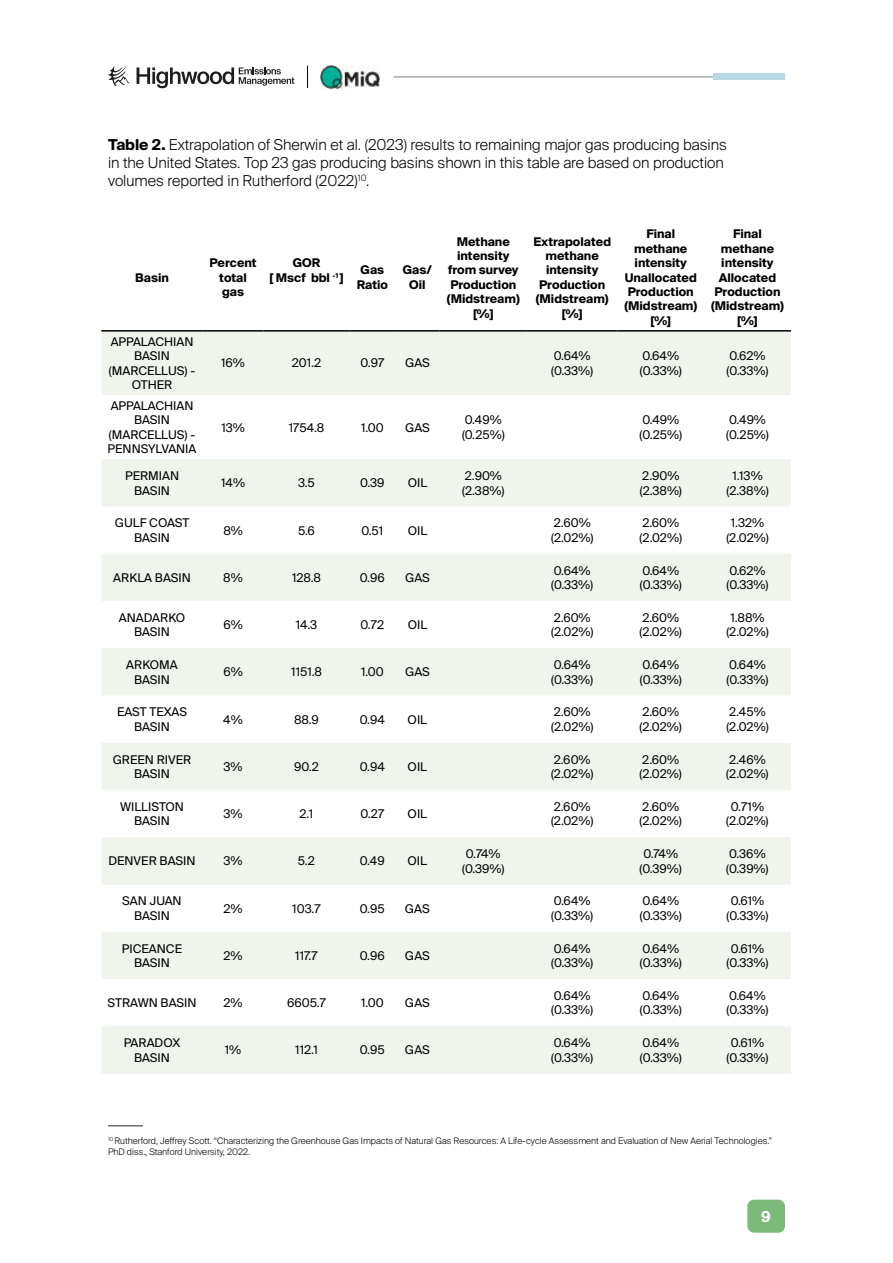
<style>
.page{position:relative;width:893px;height:1263px;background:#fff}
.page>*{position:absolute;margin:0;border:0;box-sizing:border-box;transform-origin:0 0}
.t1{font:300 15px/18px "Suisse Intl";color:#000}
.t2{font:700 15px "Suisse Intl";color:#fff}
.t3{font:12px/14.4px "Suisse Intl";color:#000}
.t4{font:700 12px/14.4px "Suisse Intl";color:#000;text-align:center}
.t5{font:300 9px/10.8px "Suisse Intl";color:#000}
.s1{font-weight:700}
</style>
<div class="page">
<div style="left:747px;top:1199px;width:38px;height:34px;background:#7cba79;border-radius:7px"></div>
<svg style="left:108px;top:66px;width:22px;height:20px"></svg>
<svg style="left:137px;top:67px;width:157px;height:21px"></svg>
<hr style="left:393px;top:77px;width:392px;height:1px;background:#808285">
<div style="left:714px;top:74px;width:71px;height:6px;background:#b9d9e7"></div>
<img style="left:321px;top:66px;width:59px;height:22px">
<svg style="left:307px;top:66px;width:1px;height:22px"></svg>
<svg style="left:101px;top:332px;width:690px;height:741px;fill:#eff5ec"></svg>
<hr style="left:203px;top:330px;width:60px;height:2px;background:#000">
<hr style="left:101px;top:330px;width:102px;height:2px;background:#000">
<hr style="left:263px;top:330px;width:87px;height:2px;background:#000">
<hr style="left:350px;top:330px;width:45px;height:2px;background:#000">
<hr style="left:395px;top:330px;width:45px;height:2px;background:#000">
<hr style="left:440px;top:330px;width:87px;height:2px;background:#000">
<hr style="left:527px;top:330px;width:91px;height:2px;background:#000">
<hr style="left:618px;top:330px;width:86px;height:2px;background:#000">
<hr style="left:704px;top:330px;width:87px;height:2px;background:#000">
<hr style="left:108px;top:1125px;width:35px;height:1px;background:#6d6e71">
<p class="t1" style="left:108px;top:136px;width:620px"><span class="s1">Table 2.</span> Extrapolation of Sherwin et al. (2023) results to remaining major gas producing basins in the United States. Top 23 gas producing basins shown in this table are based on production volumes reported in Rutherford (2022)<sup>10</sup>.</p>
<p class="t4" style="left:135px;top:270px;width:35px">Basin</p>
<p class="t3" style="left:109px;top:334px;width:88px;text-align:center">APPALACHIAN<br>BASIN (MARCELLUS) -<br>OTHER</p>
<p class="t3" style="left:108px;top:399px;width:90px;text-align:center">APPALACHIAN<br>BASIN (MARCELLUS) -<br>PENNSYLVANIA</p>
<p class="t4" style="left:209px;top:256px;width:49px">Percent total gas</p>
<p class="t4" style="left:269px;top:255px;width:76px;line-height:15px">GOR<br>[ Mscf bbl <sup>-1</sup> ]</p>
<p class="t4" style="left:357px;top:263px;width:33px">Gas<br>Ratio</p>
<p class="t4" style="left:403px;top:263px;width:31px">Gas/<br>Oil</p>
<p class="t4" style="left:447px;top:234px;width:74px">Methane intensity from survey<br>Production (Midstream) [%]</p>
<p class="t4" style="left:533px;top:234px;width:79px">Extrapolated methane intensity<br>Production (Midstream) [%]</p>
<p class="t4" style="left:624px;top:227px;width:74px">Final methane intensity<br>Unallocated<br>Production (Midstream) [%]</p>
<p class="t4" style="left:711px;top:227px;width:74px">Final methane intensity<br>Allocated<br>Production (Midstream) [%]</p>
<p class="t3" style="left:221px;top:356px;width:25px">16%</p>
<p class="t3" style="left:292px;top:356px;width:31px">201.2</p>
<p class="t3" style="left:361px;top:356px;width:25px">0.97</p>
<p class="t3" style="left:405px;top:356px;width:26px">GAS</p>
<p class="t3" style="left:551px;top:349px;width:43px">0.64% (0.33%)</p>
<p class="t3" style="left:640px;top:349px;width:43px">0.64% (0.33%)</p>
<p class="t3" style="left:726px;top:349px;width:43px">0.62% (0.33%)</p>
<p class="t3" style="left:221px;top:420px;width:25px">13%</p>
<p class="t3" style="left:289px;top:420px;width:37px">1754.8</p>
<p class="t3" style="left:361px;top:420px;width:24px">1.00</p>
<p class="t3" style="left:405px;top:420px;width:26px">GAS</p>
<p class="t3" style="left:462px;top:413px;width:44px">0.49% (0.25%)</p>
<p class="t3" style="left:639px;top:413px;width:44px">0.49% (0.25%)</p>
<p class="t3" style="left:726px;top:413px;width:44px">0.49% (0.25%)</p>
<p class="t3" style="left:125px;top:469px;width:56px;text-align:center">PERMIAN<br>BASIN</p>
<p class="t3" style="left:221px;top:476px;width:25px">14%</p>
<p class="t3" style="left:298px;top:476px;width:18px">3.5</p>
<p class="t3" style="left:360px;top:476px;width:26px">0.39</p>
<p class="t3" style="left:408px;top:476px;width:21px">OIL</p>
<p class="t3" style="left:462px;top:469px;width:44px">2.90% (2.38%)</p>
<p class="t3" style="left:640px;top:469px;width:44px">2.90% (2.38%)</p>
<p class="t3" style="left:726px;top:469px;width:44px;text-align:center">1.13% (2.38%)</p>
<p class="t3" style="left:115px;top:516px;width:76px;text-align:center">GULF COAST<br>BASIN</p>
<p class="t3" style="left:223px;top:523px;width:21px">8%</p>
<p class="t3" style="left:298px;top:523px;width:18px">5.6</p>
<p class="t3" style="left:362px;top:523px;width:23px">0.51</p>
<p class="t3" style="left:408px;top:523px;width:21px">OIL</p>
<p class="t3" style="left:551px;top:516px;width:44px">2.60% (2.02%)</p>
<p class="t3" style="left:640px;top:516px;width:44px">2.60% (2.02%)</p>
<p class="t3" style="left:726px;top:516px;width:44px;text-align:center">1.32% (2.02%)</p>
<p class="t3" style="left:113px;top:570px;width:79px">ARKLA BASIN</p>
<p class="t3" style="left:223px;top:570px;width:21px">8%</p>
<p class="t3" style="left:292px;top:570px;width:30px">128.8</p>
<p class="t3" style="left:360px;top:570px;width:26px">0.96</p>
<p class="t3" style="left:405px;top:570px;width:26px">GAS</p>
<p class="t3" style="left:551px;top:563px;width:43px">0.64% (0.33%)</p>
<p class="t3" style="left:640px;top:563px;width:43px">0.64% (0.33%)</p>
<p class="t3" style="left:726px;top:563px;width:43px">0.62% (0.33%)</p>
<p class="t3" style="left:119px;top:611px;width:68px;text-align:center">ANADARKO<br>BASIN</p>
<p class="t3" style="left:223px;top:618px;width:21px">6%</p>
<p class="t3" style="left:296px;top:618px;width:23px">14.3</p>
<p class="t3" style="left:361px;top:618px;width:25px">0.72</p>
<p class="t3" style="left:408px;top:618px;width:21px">OIL</p>
<p class="t3" style="left:551px;top:611px;width:44px">2.60% (2.02%)</p>
<p class="t3" style="left:640px;top:611px;width:44px">2.60% (2.02%)</p>
<p class="t3" style="left:726px;top:611px;width:44px;text-align:center">1.88% (2.02%)</p>
<p class="t3" style="left:126px;top:658px;width:53px;text-align:center">ARKOMA<br>BASIN</p>
<p class="t3" style="left:223px;top:665px;width:21px">6%</p>
<p class="t3" style="left:291px;top:665px;width:32px">1151.8</p>
<p class="t3" style="left:361px;top:665px;width:24px">1.00</p>
<p class="t3" style="left:405px;top:665px;width:26px">GAS</p>
<p class="t3" style="left:551px;top:658px;width:43px">0.64% (0.33%)</p>
<p class="t3" style="left:640px;top:658px;width:43px">0.64% (0.33%)</p>
<p class="t3" style="left:726px;top:658px;width:43px">0.64% (0.33%)</p>
<p class="t3" style="left:117px;top:705px;width:71px;text-align:center">EAST TEXAS<br>BASIN</p>
<p class="t3" style="left:223px;top:712px;width:21px">4%</p>
<p class="t3" style="left:294px;top:712px;width:26px">88.9</p>
<p class="t3" style="left:360px;top:712px;width:26px">0.94</p>
<p class="t3" style="left:408px;top:712px;width:21px">OIL</p>
<p class="t3" style="left:551px;top:705px;width:44px">2.60% (2.02%)</p>
<p class="t3" style="left:640px;top:705px;width:44px">2.60% (2.02%)</p>
<p class="t3" style="left:726px;top:705px;width:44px">2.45% (2.02%)</p>
<p class="t3" style="left:113px;top:752px;width:80px;text-align:center">GREEN RIVER<br>BASIN</p>
<p class="t3" style="left:224px;top:759px;width:21px">3%</p>
<p class="t3" style="left:294px;top:759px;width:26px">90.2</p>
<p class="t3" style="left:360px;top:759px;width:26px">0.94</p>
<p class="t3" style="left:408px;top:759px;width:21px">OIL</p>
<p class="t3" style="left:551px;top:752px;width:44px">2.60% (2.02%)</p>
<p class="t3" style="left:640px;top:752px;width:44px">2.60% (2.02%)</p>
<p class="t3" style="left:726px;top:752px;width:44px">2.46% (2.02%)</p>
<p class="t3" style="left:120px;top:800px;width:65px;text-align:center">WILLISTON<br>BASIN</p>
<p class="t3" style="left:223px;top:807px;width:21px">3%</p>
<p class="t3" style="left:300px;top:807px;width:15px">2.1</p>
<p class="t3" style="left:361px;top:807px;width:25px">0.27</p>
<p class="t3" style="left:408px;top:807px;width:21px">OIL</p>
<p class="t3" style="left:551px;top:800px;width:44px">2.60% (2.02%)</p>
<p class="t3" style="left:640px;top:800px;width:44px">2.60% (2.02%)</p>
<p class="t3" style="left:726px;top:800px;width:44px;text-align:center">0.71% (2.02%)</p>
<p class="t3" style="left:108px;top:854px;width:89px">DENVER BASIN</p>
<p class="t3" style="left:223px;top:854px;width:21px">3%</p>
<p class="t3" style="left:298px;top:854px;width:19px">5.2</p>
<p class="t3" style="left:360px;top:854px;width:26px">0.49</p>
<p class="t3" style="left:408px;top:854px;width:21px">OIL</p>
<p class="t3" style="left:462px;top:847px;width:44px;text-align:center">0.74% (0.39%)</p>
<p class="t3" style="left:640px;top:847px;width:44px;text-align:center">0.74% (0.39%)</p>
<p class="t3" style="left:726px;top:847px;width:44px">0.36% (0.39%)</p>
<p class="t3" style="left:122px;top:894px;width:61px;text-align:center">SAN JUAN<br>BASIN</p>
<p class="t3" style="left:223px;top:901px;width:21px">2%</p>
<p class="t3" style="left:292px;top:901px;width:30px">103.7</p>
<p class="t3" style="left:360px;top:901px;width:26px">0.95</p>
<p class="t3" style="left:405px;top:901px;width:26px">GAS</p>
<p class="t3" style="left:551px;top:894px;width:43px">0.64% (0.33%)</p>
<p class="t3" style="left:640px;top:894px;width:43px">0.64% (0.33%)</p>
<p class="t3" style="left:726px;top:894px;width:43px;text-align:center">0.61% (0.33%)</p>
<p class="t3" style="left:122px;top:941px;width:62px;text-align:center">PICEANCE<br>BASIN</p>
<p class="t3" style="left:223px;top:948px;width:21px">2%</p>
<p class="t3" style="left:295px;top:948px;width:24px">117.7</p>
<p class="t3" style="left:360px;top:948px;width:26px">0.96</p>
<p class="t3" style="left:405px;top:948px;width:26px">GAS</p>
<p class="t3" style="left:551px;top:941px;width:43px">0.64% (0.33%)</p>
<p class="t3" style="left:640px;top:941px;width:43px">0.64% (0.33%)</p>
<p class="t3" style="left:726px;top:941px;width:43px;text-align:center">0.61% (0.33%)</p>
<p class="t3" style="left:108px;top:996px;width:90px">STRAWN BASIN</p>
<p class="t3" style="left:223px;top:996px;width:21px">2%</p>
<p class="t3" style="left:287px;top:996px;width:40px">6605.7</p>
<p class="t3" style="left:361px;top:996px;width:24px">1.00</p>
<p class="t3" style="left:405px;top:996px;width:26px">GAS</p>
<p class="t3" style="left:551px;top:989px;width:43px">0.64% (0.33%)</p>
<p class="t3" style="left:640px;top:989px;width:43px">0.64% (0.33%)</p>
<p class="t3" style="left:726px;top:989px;width:43px">0.64% (0.33%)</p>
<p class="t3" style="left:124px;top:1036px;width:58px;text-align:center">PARADOX<br>BASIN</p>
<p class="t3" style="left:225px;top:1043px;width:18px">1%</p>
<p class="t3" style="left:295px;top:1043px;width:24px">112.1</p>
<p class="t3" style="left:360px;top:1043px;width:26px">0.95</p>
<p class="t3" style="left:405px;top:1043px;width:26px">GAS</p>
<p class="t3" style="left:551px;top:1036px;width:43px">0.64% (0.33%)</p>
<p class="t3" style="left:640px;top:1036px;width:43px">0.64% (0.33%)</p>
<p class="t3" style="left:726px;top:1036px;width:43px;text-align:center">0.61% (0.33%)</p>
<p class="t5" style="left:108px;top:1135px;width:666px"><sup>10</sup> Rutherford, Jeffrey Scott. “Characterizing the Greenhouse Gas Impacts of Natural Gas Resources: A Life-cycle Assessment and Evaluation of New Aerial Technologies.”<br>PhD diss., Stanford University, 2022.</p>
<p class="t2" style="left:761px;top:1208px;width:11px">9</p>
</div>
